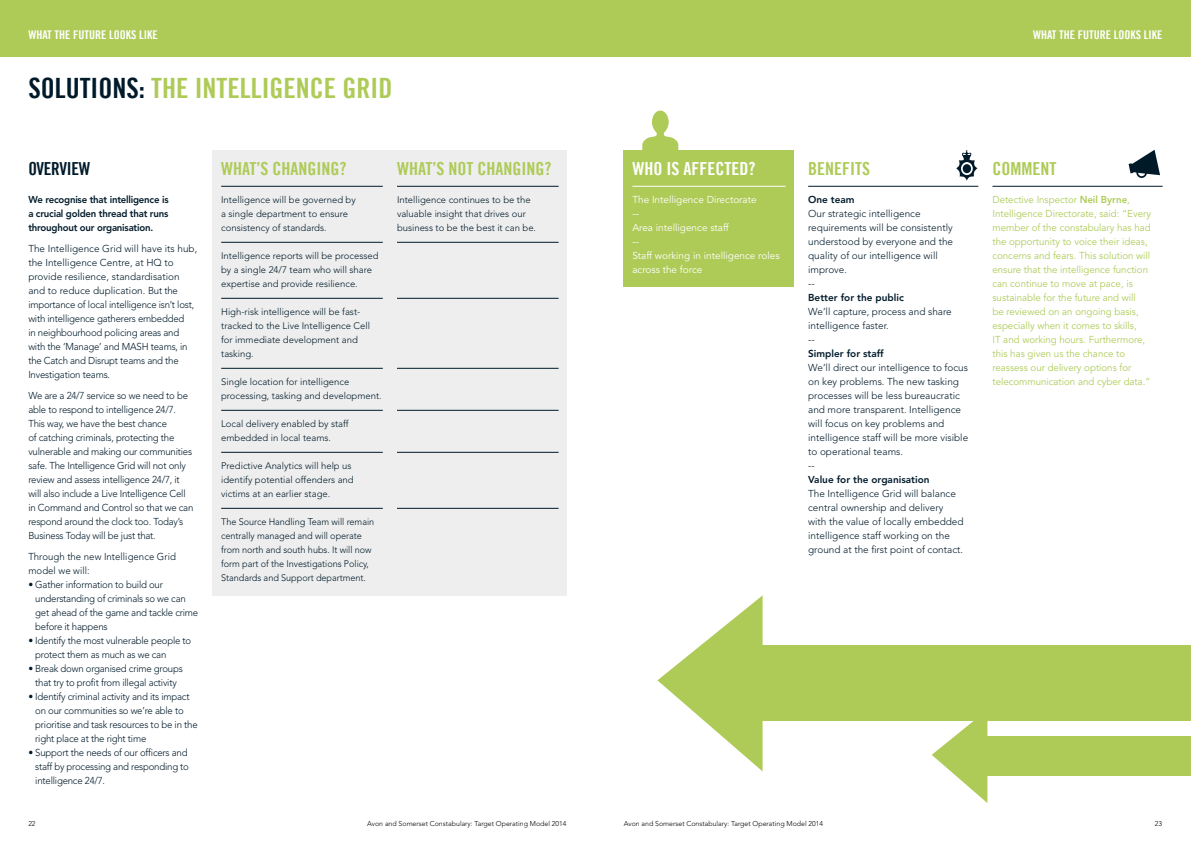
<style>
.page{position:relative;width:1191px;height:842px;background:#fff}
.page>*{position:absolute;margin:0;border:0;box-sizing:border-box;transform-origin:0 0}
.t1{font:28px "Trade Gothic LT Bold Cond Twenty";color:#aecb58}
.t2{font:28px "Trade Gothic LT Bold Cond Twenty";color:#001a2a}
.t3{font:18px "Trade Gothic LT Bold Cond Twenty";color:#aecb58}
.t4{font:18px "Trade Gothic LT Bold Cond Twenty";color:#fff}
.t5{font:18px "Trade Gothic LT Bold Cond Twenty";color:#001a2a;scale:.96 1}
.t6{font:12px "Trade Gothic LT Bold Cond Twenty";color:#fff}
.t7{font:300 10px/14px "Avenir";letter-spacing:-.02em;color:#001a2a;scale:.96 1}
.t8{font:300 10px/14px "Avenir";color:#001a2a}
.t9{font:10px/14px "Avenir";color:#aecb58}
.t10{font:300 10px/14px "Avenir";letter-spacing:-.02em;color:#001a2a}
.t11{font:10px/14px "Avenir";color:#fff}
.t12{font:800 10px/14px "Avenir";color:#001a2a;text-align:justify;scale:.96 1}
.t13{font:800 10px "Avenir";color:#001a2a}
.t14{font:300 10px/14px "Avenir";letter-spacing:.005em;color:#001a2a;scale:.96 1}
.t15{font:300 9.5px/14px "Avenir";color:#001a2a}
.t16{font:300 9.5px/14px "Avenir";color:#001a2a;scale:.96 1}
.t17{font:300 7px "Avenir";color:#000}
.s1{color:#001a2a}
.s2{font-weight:800}
</style>
<div class="page">
<div style="left:0;top:0;width:1191px;height:57px;background:#aecb58"></div>
<div style="left:624px;top:150px;width:170px;height:136px;background:#aecb58"></div>
<hr style="left:808px;top:186px;width:170px;height:1px;background:#001a2a">
<div style="left:213px;top:150px;width:354px;height:445px;background:#eee"></div>
<hr style="left:221px;top:186px;width:162px;height:1px;background:#001a2a">
<hr style="left:221px;top:242px;width:162px;height:1px;background:#001a2a">
<hr style="left:221px;top:298px;width:162px;height:1px;background:#001a2a">
<hr style="left:221px;top:368px;width:162px;height:1px;background:#001a2a">
<hr style="left:221px;top:410px;width:162px;height:1px;background:#001a2a">
<hr style="left:221px;top:452px;width:162px;height:1px;background:#001a2a">
<hr style="left:221px;top:508px;width:162px;height:1px;background:#001a2a">
<hr style="left:397px;top:186px;width:161px;height:1px;background:#001a2a">
<hr style="left:397px;top:242px;width:161px;height:1px;background:#001a2a">
<hr style="left:397px;top:298px;width:161px;height:1px;background:#001a2a">
<hr style="left:397px;top:368px;width:161px;height:1px;background:#001a2a">
<hr style="left:397px;top:410px;width:161px;height:1px;background:#001a2a">
<hr style="left:397px;top:452px;width:161px;height:1px;background:#001a2a">
<hr style="left:397px;top:508px;width:161px;height:1px;background:#001a2a">
<hr style="left:992px;top:186px;width:170px;height:1px;background:#001a2a">
<hr style="left:632px;top:186px;width:153px;height:1px;background:#fff">
<svg style="left:956px;top:150px;width:21px;height:31px"></svg>
<div style="left:962px;top:164px;width:9px;height:9px;background:#001a2a;border-radius:50%"></div>
<svg style="left:1128px;top:150px;width:32px;height:28px"></svg>
<svg style="left:657px;top:596px;width:105px;height:175px"></svg>
<div style="left:738px;top:646px;width:453px;height:75px;background:#aecb58"></div>
<svg style="left:931px;top:721px;width:56px;height:82px"></svg>
<div style="left:974px;top:736px;width:217px;height:40px;background:#aecb58"></div>
<svg style="left:642px;top:111px;width:36px;height:39px"></svg>
<p class="t6" style="left:28px;top:27px;width:52px">WHAT THE FUTURE</p>
<p class="t6" style="left:109px;top:27px;width:49px">LOOKS LIKE</p>
<p class="t6" style="left:1033px;top:27px;width:52px">WHAT THE FUTURE</p>
<p class="t6" style="left:1114px;top:27px;width:49px">LOOKS LIKE</p>
<h1 class="t2" style="left:28px;top:71px;width:50px">SOLUTIO</h1>
<h1 class="t1" style="left:112px;top:71px;width:281px"><span class="s1">NS:</span> THE INTELLIGENCE GRID</h1>
<h2 class="t5" style="left:28px;top:158px;width:18px">OVERVIEW</h2>
<p class="t12" style="left:28px;top:193px;width:148px">We recognise that intelligence is a crucial golden thread that runs throughout our organisation.</p>
<p class="t10" style="left:28px;top:242px;width:170px">The Intelligence Grid will have its hub, the Intelligence Centre, at HQ to provide resilience, standardisation and to reduce duplication. But the importance of local intelligence isn’t lost, with intelligence gatherers embedded<br>in neighbourhood policing areas and with the ‘Manage’ and MASH teams, in the Catch and Disrupt teams and the Investigation teams.</p>
<p class="t7" style="left:28px;top:389px;width:173px">We are a 24/7 service so we need to be able to respond to intelligence 24/7.<br>This way, we have the best chance<br>of catching criminals, protecting the vulnerable and making our communities safe. The Intelligence Grid will not only review and assess intelligence 24/7, it will also include a Live Intelligence Cell in Command and Control so that we can respond around the clock too. Today’s Business Today will be just that.</p>
<p class="t14" style="left:28px;top:550px;width:155px">Through the new Intelligence Grid model we will:</p>
<p class="t7" style="left:35px;top:578px;width:171px;text-indent:-7px">• Gather information to build our understanding of criminals so we can get ahead of the game and tackle crime before it happens</p>
<p class="t7" style="left:35px;top:634px;width:164px;text-indent:-7px">• Identify the most vulnerable people to protect them as much as we can</p>
<p class="t7" style="left:28px;top:662px;width:162px;text-align:center">• Break down organised crime groups that try to profit from illegal activity</p>
<p class="t7" style="left:35px;top:690px;width:171px;text-indent:-7px">• Identify criminal activity and its impact on our communities so we’re able to prioritise and task resources to be in the right place at the right time</p>
<p class="t7" style="left:35px;top:746px;width:162px;text-indent:-7px">• Support the needs of our officers and staff by processing and responding to intelligence 24/7.</p>
<h2 class="t3" style="left:221px;top:158px;width:127px">WHAT’S CHANGING?</h2>
<p class="t15" style="left:221px;top:193px;width:136px">Intelligence will be governed by a single department to ensure consistency of standards.</p>
<p class="t15" style="left:221px;top:249px;width:159px">Intelligence reports will be processed by a single 24/7 team who will share expertise and provide resilience.</p>
<p class="t15" style="left:221px;top:305px;width:150px">High-risk intelligence will be fast&shy;tracked to the Live Intelligence Cell for immediate development and tasking.</p>
<p class="t15" style="left:221px;top:375px;width:162px">Single location for intelligence processing, tasking and development.</p>
<p class="t15" style="left:221px;top:417px;width:129px">Local delivery enabled by staff embedded in local teams.</p>
<p class="t15" style="left:221px;top:459px;width:134px">Predictive Analytics will help us identify potential offenders and victims at an earlier stage.</p>
<p class="t16" style="left:221px;top:515px;width:161px">The Source Handling Team will remain centrally managed and will operate from north and south hubs. It will now form part of the Investigations Policy, Standards and Support department.</p>
<h2 class="t3" style="left:397px;top:158px;width:156px">WHAT’S NOT CHANGING?</h2>
<p class="t15" style="left:397px;top:193px;width:141px">Intelligence continues to be the valuable insight that drives our business to be the best it can be.</p>
<h2 class="t4" style="left:632px;top:158px;width:60px">WHO ISAFFE</h2>
<h2 class="t4" style="left:715px;top:158px;width:41px">CTED?</h2>
<p class="t11" style="left:632px;top:193px;width:149px">The Intelligence Directorate<br>--<br>Area intelligence staff<br>--<br>Staff working in intelligence roles across the force</p>
<h2 class="t3" style="left:808px;top:158px;width:34px">BENEFITS</h2>
<p class="t13" style="left:808px;top:194px;width:48px">One team</p>
<p class="t8" style="left:808px;top:207px;width:146px">Our strategic intelligence requirements will be consistently understood by everyone and the quality of our intelligence will improve.<br>--</p>
<p class="t13" style="left:808px;top:292px;width:97px">Better for the public</p>
<p class="t8" style="left:808px;top:305px;width:145px">We’ll capture, process and share intelligence faster.<br>--</p>
<p class="t13" style="left:808px;top:348px;width:77px">Simpler for staff</p>
<p class="t8" style="left:808px;top:361px;width:162px">We’ll direct our intelligence to focus on key problems. The new tasking processes will be less bureaucratic and more transparent. Intelligence will focus on key problems and intelligence staff will be more visible to operational teams.<br>--</p>
<p class="t13" style="left:808px;top:474px;width:123px">Value for the organisation</p>
<p class="t8" style="left:808px;top:487px;width:157px">The Intelligence Grid will balance central ownership and delivery with the value of locally embedded intelligence staff working on the ground at the first point of contact.</p>
<h2 class="t3" style="left:992px;top:158px;width:11px">COMME</h2>
<h2 class="t3" style="left:1040px;top:158px;width:16px">NT</h2>
<p class="t9" style="left:992px;top:193px;width:160px">Detective Inspector <span class="s2">Neil Byrne</span>, Intelligence Directorate, said: “Every member of the constabulary has had the opportunity to voice their ideas, concerns and fears. This solution will ensure that the intelligence function can continue to move at pace, is sustainable for the future and will<br>be reviewed on an ongoing basis, especially when it comes to skills,<br>IT and working hours. Furthermore, this has given us the chance to reassess our delivery options for telecommunication and cyber data.”</p>
<p class="t17" style="left:28px;top:820px;width:9px">22</p>
<p class="t17" style="left:367px;top:820px;width:201px">Avon and Somerset Constabulary: Target Operating Model 2014</p>
<p class="t17" style="left:624px;top:820px;width:201px">Avon and Somerset Constabulary: Target Operating Model 2014</p>
<p class="t17" style="left:1154px;top:820px;width:9px">23</p>
</div>
